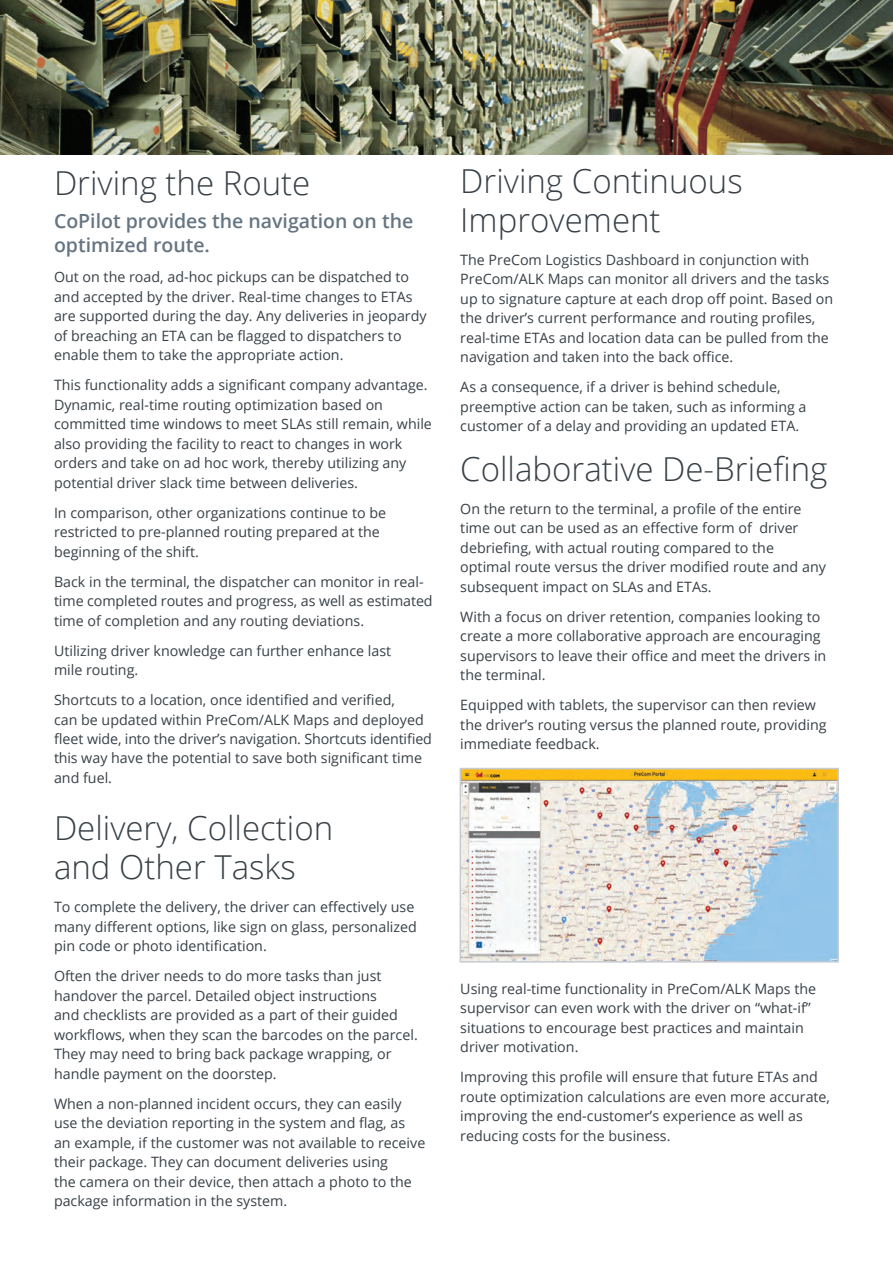
<style>
.page{position:relative;width:893px;height:1263px;background:#fff}
.page>*{position:absolute;margin:0;border:0;box-sizing:border-box;transform-origin:0 0}
.t1{font:300 33px/39px "Open Sans";color:#384047}
.t2{font:600 19.5px/24px "Open Sans";color:#667582}
.t3{font:14.25px/19.5px "Open Sans";color:#384047}
</style>
<div class="page">
<img style="left:463px;top:771px;width:373px;height:188px">
<div style="left:460px;top:768px;width:379px;height:194px;border:2px solid #c6ccd4"></div>
<img style="left:0;top:0;width:893px;height:154px">
<p class="t1" style="left:54px;top:163px;width:258px">Driving the Route</p>
<p class="t2" style="left:54px;top:209px;width:361px">CoPilot provides the navigation on the optimized route.</p>
<p class="t3" style="left:54px;top:267px;width:374px">Out on the road, ad-hoc pickups can be dispatched to and accepted by the driver. Real-time changes to ETAs are supported during the day. Any deliveries in jeopardy of breaching an ETA can be flagged to dispatchers to enable them to take the appropriate action.</p>
<p class="t3" style="left:54px;top:375px;width:379px">This functionality adds a significant company advantage.<br>Dynamic, real-time routing optimization based on committed time windows to meet SLAs still remain, while also providing the facility to react to changes in work orders and take on ad hoc work, thereby utilizing any potential driver slack time between deliveries.</p>
<p class="t3" style="left:54px;top:502px;width:334px">In comparison, other organizations continue to be restricted to pre-planned routing prepared at the beginning of the shift.</p>
<p class="t3" style="left:54px;top:571px;width:371px">Back in the terminal, the dispatcher can monitor in real-</p>
<p class="t3" style="left:54px;top:591px;width:380px">time completed routes and progress, as well as estimated time of completion and any routing deviations.</p>
<p class="t3" style="left:54px;top:640px;width:339px">Utilizing driver knowledge can further enhance last mile routing.</p>
<p class="t3" style="left:54px;top:690px;width:379px">Shortcuts to a location, once identified and verified,<br>can be updated within PreCom/ALK Maps and deployed fleet wide, into the driver’s navigation. Shortcuts identified this way have the potential to save both significant time and fuel.</p>
<p class="t1" style="left:54px;top:808px;width:281px">Delivery, Collection and Other Tasks</p>
<p class="t3" style="left:54px;top:897px;width:364px">To complete the delivery, the driver can effectively use many different options, like sign on glass, personalized pin code or photo identification.</p>
<p class="t3" style="left:54px;top:966px;width:365px">Often the driver needs to do more tasks than just handover the parcel. Detailed object instructions<br>and checklists are provided as a part of their guided workflows, when they scan the barcodes on the parcel.<br>They may need to bring back package wrapping, or handle payment on the doorstep.</p>
<p class="t3" style="left:54px;top:1093px;width:373px">When a non-planned incident occurs, they can easily use the deviation reporting in the system and flag, as an example, if the customer was not available to receive their package. They can document deliveries using<br>the camera on their device, then attach a photo to the package information in the system.</p>
<p class="t1" style="left:460px;top:160px;width:284px">Driving Continuous<br>Improvement</p>
<p class="t3" style="left:460px;top:249px;width:374px">The PreCom Logistics Dashboard in conjunction with PreCom/ALK Maps can monitor all drivers and the tasks up to signature capture at each drop off point. Based on the driver’s current performance and routing profiles, real-time ETAs and location data can be pulled from the navigation and taken into the back office.</p>
<p class="t3" style="left:460px;top:377px;width:348px">As a consequence, if a driver is behind schedule, preemptive action can be taken, such as informing a customer of a delay and providing an updated ETA.</p>
<p class="t1" style="left:460px;top:448px;width:369px">Collaborative De-Briefing</p>
<p class="t3" style="left:460px;top:498px;width:367px">On the return to the terminal, a profile of the entire time out can be used as an effective form of driver debriefing, with actual routing compared to the optimal route versus the driver modified route and any subsequent impact on SLAs and ETAs.</p>
<p class="t3" style="left:460px;top:606px;width:368px">With a focus on driver retention, companies looking to create a more collaborative approach are encouraging supervisors to leave their office and meet the drivers in the terminal.</p>
<p class="t3" style="left:460px;top:695px;width:368px">Equipped with tablets, the supervisor can then review the driver’s routing versus the planned route, providing immediate feedback.</p>
<p class="t3" style="left:460px;top:978px;width:357px">Using real-time functionality in PreCom/ALK Maps the supervisor can even work with the driver on “what-if” situations to encourage best practices and maintain driver motivation.</p>
<p class="t3" style="left:460px;top:1067px;width:371px">Improving this profile will ensure that future ETAs and route optimization calculations are even more accurate, improving the end-customer’s experience as well as reducing costs for the business.</p>
</div>
